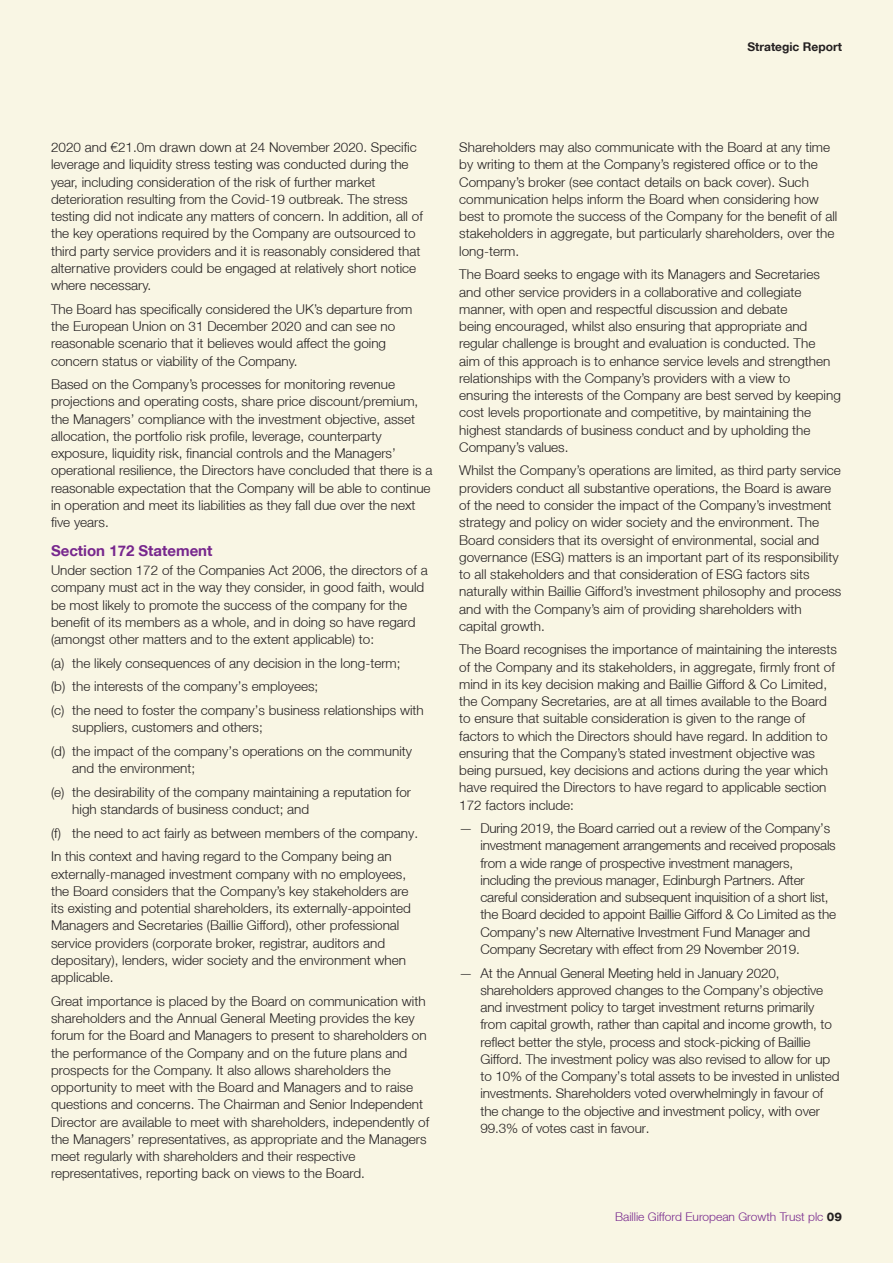
<style>
.page{position:relative;width:893px;height:1263px;background:#f9f6e4}
.page>*{position:absolute;margin:0;border:0;box-sizing:border-box;transform-origin:0 0}
.HEADER_LEVEL_3_-_STY{font:700 15px "Helvetica Neue LT";color:#77278d}
.BODY_TEXT{font:300 13.5px/17.2px "Helvetica Neue LT";color:#231f20}
.BODY_INDENT_1{font:300 13.5px/17.2px "Helvetica Neue LT";letter-spacing:-.01em;color:#231f20}
.t1{font:300 12px "Helvetica Neue LT";color:#77278d}
.HIDDEN_LEFT_PAGE_TOP{font:700 12px "Helvetica Neue LT";color:#231f20}
.s1{font-weight:800;color:#231f20}
</style>
<div class="page">
<p class="HIDDEN_LEFT_PAGE_TOP" style="left:747px;top:39px;width:96px">Strategic Report</p>
<p class="BODY_TEXT" style="left:51px;top:138px;width:373px">2020 and €21.0m drawn down at 24 November 2020. Specific leverage and liquidity stress testing was conducted during the year, including consideration of the risk of further market deterioration resulting from the Covid-19 outbreak. The stress testing did not indicate any matters of concern. In addition, all of the key operations required by the Company are outsourced to third party service providers and it is reasonably considered that alternative providers could be engaged at relatively short notice where necessary.</p>
<p class="BODY_TEXT" style="left:51px;top:300px;width:363px">The Board has specifically considered the UK’s departure from the European Union on 31 December 2020 and can see no reasonable scenario that it believes would affect the going concern status or viability of the Company.</p>
<p class="BODY_TEXT" style="left:51px;top:375px;width:383px">Based on the Company’s processes for monitoring revenue projections and operating costs, share price discount/premium, the Managers’ compliance with the investment objective, asset allocation, the portfolio risk profile, leverage, counterparty exposure, liquidity risk, financial controls and the Managers’ operational resilience, the Directors have concluded that there is a reasonable expectation that the Company will be able to continue in operation and meet its liabilities as they fall due over the next five years.</p>
<p class="HEADER_LEVEL_3_-_STY" style="left:51px;top:541px;width:163px">Section 172 Statement</p>
<p class="BODY_TEXT" style="left:51px;top:561px;width:378px">Under section 172 of the Companies Act 2006, the directors of a company must act in the way they consider, in good faith, would be most likely to promote the success of the company for the benefit of its members as a whole, and in doing so have regard (amongst other matters and to the extent applicable) to:</p>
<p class="BODY_INDENT_1" style="left:51px;top:654px;width:351px">(a) the likely consequences of any decision in the long-term;</p>
<p class="BODY_INDENT_1" style="left:51px;top:678px;width:269px">(b) the interests of the company’s employees;</p>
<p class="BODY_INDENT_1" style="left:72px;top:701px;width:353px;text-indent:-21px">(c) the need to foster the company’s business relationships with suppliers, customers and others;</p>
<p class="BODY_INDENT_1" style="left:72px;top:742px;width:341px;text-indent:-21px">(d) the impact of the company’s operations on the community and the environment;</p>
<p class="BODY_INDENT_1" style="left:72px;top:783px;width:340px;text-indent:-21px">(e) the desirability of the company maintaining a reputation for high standards of business conduct; and</p>
<p class="BODY_INDENT_1" style="left:51px;top:824px;width:369px">(f) the need to act fairly as between members of the company.</p>
<p class="BODY_TEXT" style="left:51px;top:848px;width:362px">In this context and having regard to the Company being an externally-managed investment company with no employees, the Board considers that the Company’s key stakeholders are its existing and potential shareholders, its externally-appointed Managers and Secretaries (Baillie Gifford), other professional service providers (corporate broker, registrar, auditors and depositary), lenders, wider society and the environment when applicable.</p>
<p class="BODY_TEXT" style="left:51px;top:992px;width:380px">Great importance is placed by the Board on communication with shareholders and the Annual General Meeting provides the key forum for the Board and Managers to present to shareholders on the performance of the Company and on the future plans and prospects for the Company. It also allows shareholders the opportunity to meet with the Board and Managers and to raise questions and concerns. The Chairman and Senior Independent Director are available to meet with shareholders, independently of the Managers’ representatives, as appropriate and the Managers meet regularly with shareholders and their respective representatives, reporting back on views to the Board.</p>
<p class="BODY_TEXT" style="left:459px;top:138px;width:380px">Shareholders may also communicate with the Board at any time by writing to them at the Company’s registered office or to the Company’s broker (see contact details on back cover). Such communication helps inform the Board when considering how best to promote the success of the Company for the benefit of all stakeholders in aggregate, but particularly shareholders, over the long-term.</p>
<p class="BODY_TEXT" style="left:459px;top:266px;width:383px">The Board seeks to engage with its Managers and Secretaries and other service providers in a collaborative and collegiate manner, with open and respectful discussion and debate<br>being encouraged, whilst also ensuring that appropriate and regular challenge is brought and evaluation is conducted. The<br>aim of this approach is to enhance service levels and strengthen relationships with the Company’s providers with a view to ensuring the interests of the Company are best served by keeping cost levels proportionate and competitive, by maintaining the highest standards of business conduct and by upholding the Company’s values.</p>
<p class="BODY_TEXT" style="left:459px;top:462px;width:384px">Whilst the Company’s operations are limited, as third party service providers conduct all substantive operations, the Board is aware of the need to consider the impact of the Company’s investment strategy and policy on wider society and the environment. The Board considers that its oversight of environmental, social and governance (ESG) matters is an important part of its responsibility to all stakeholders and that consideration of ESG factors sits naturally within Baillie Gifford’s investment philosophy and process and with the Company’s aim of providing shareholders with capital growth.</p>
<p class="BODY_TEXT" style="left:459px;top:641px;width:379px">The Board recognises the importance of maintaining the interests of the Company and its stakeholders, in aggregate, firmly front of mind in its key decision making and Baillie Gifford &amp; Co Limited, the Company Secretaries, are at all times available to the Board to ensure that suitable consideration is given to the range of factors to which the Directors should have regard. In addition to ensuring that the Company’s stated investment objective was being pursued, key decisions and actions during the year which have required the Directors to have regard to applicable section 172 factors include:</p>
<p class="BODY_INDENT_1" style="left:480px;top:819px;width:357px;text-indent:-21px">— During 2019, the Board carried out a review of the Company’s investment management arrangements and received proposals from a wide range of prospective investment managers, including the previous manager, Edinburgh Partners. After careful consideration and subsequent inquisition of a short list, the Board decided to appoint Baillie Gifford &amp; Co Limited as the Company’s new Alternative Investment Fund Manager and Company Secretary with effect from 29 November 2019.</p>
<p class="BODY_INDENT_1" style="left:480px;top:964px;width:360px;text-indent:-21px">— At the Annual General Meeting held in January 2020, shareholders approved changes to the Company’s objective and investment policy to target investment returns primarily from capital growth, rather than capital and income growth, to reflect better the style, process and stock-picking of Baillie Gifford. The investment policy was also revised to allow for up to 10% of the Company’s total assets to be invested in unlisted investments. Shareholders voted overwhelmingly in favour of the change to the objective and investment policy, with over 99.3% of votes cast in favour.</p>
<p class="t1" style="left:615px;top:1209px;width:228px">Baillie Gifford European Growth Trust plc <span class="s1">09</span></p>
</div>
